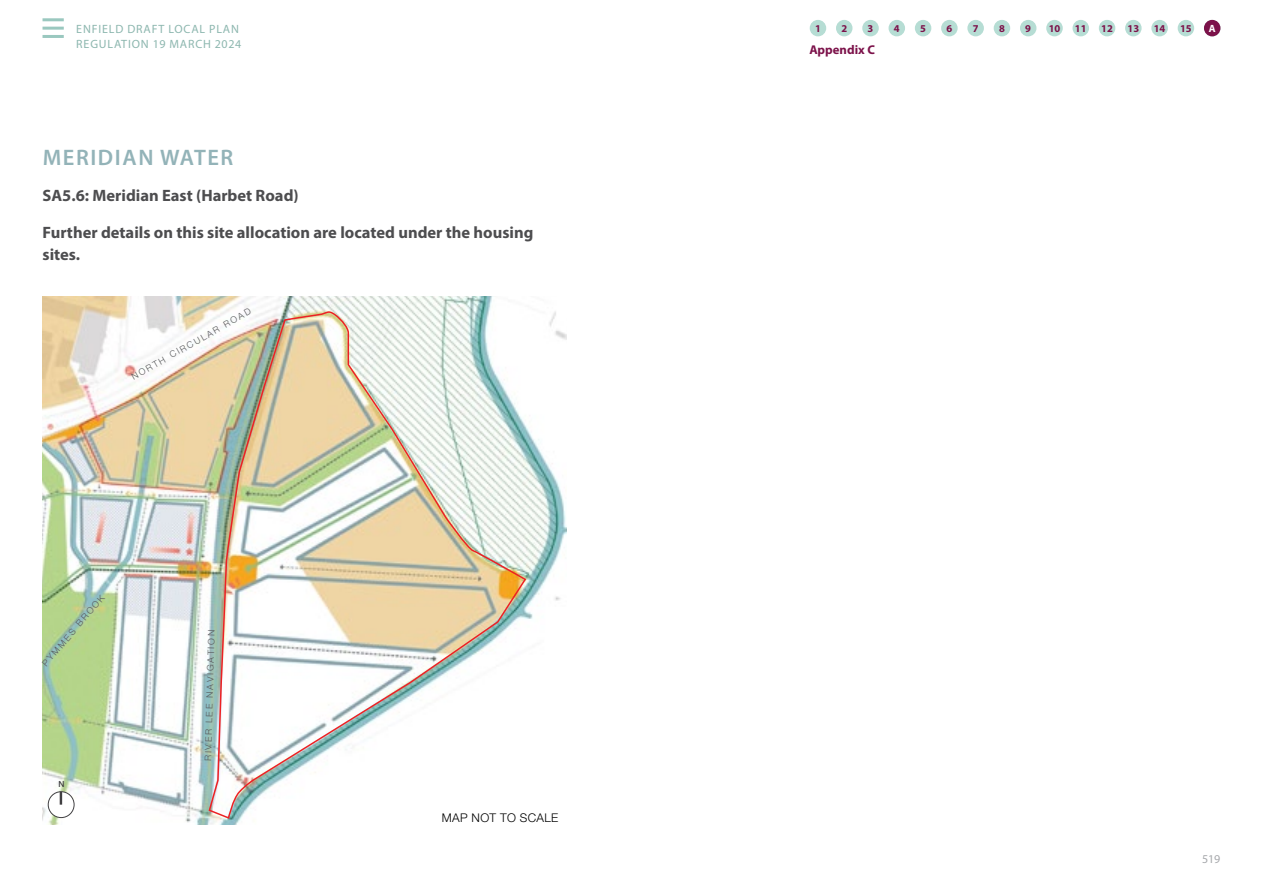
<style>
.page{position:relative;width:1263px;height:893px;background:#fff}
.page>*{position:absolute;margin:0;border:0;box-sizing:border-box;transform-origin:0 0}
.t1{font:600 22.5px "Myriad Pro";letter-spacing:.07em;color:#93b3b8}
.t2{font:700 16.5px/22px "Myriad Pro";color:#4d4d4f}
.t3{font:700 12.75px "Myriad Pro";color:#7c124a}
.t4{font:12px "Myriad Pro";letter-spacing:.07em;color:#8db7af}
.t5{font:300 12px "Helvetica Neue";color:#000}
.t6{font:12px "Myriad Pro";color:#a7a9ac}
.t7{font:700 10.5px "Myriad Pro";color:#7c124a}
.t8{font:700 10.5px "Myriad Pro";color:#fff}
.t9{font:300 9px "Helvetica Neue";color:#58595b}
.t10{font:500 8.4px "Helvetica Neue";color:#414042}
</style>
<div class="page">
<img style="left:43px;top:297px;width:523px;height:528px">
<div style="left:48px;top:792px;width:26px;height:26px;background:#fff;border-radius:50%"></div>
<div style="left:48px;top:791px;width:26px;height:27px;border:1px solid #414042;border-radius:50%"></div>
<svg style="left:60px;top:792px;width:2px;height:13px"></svg>
<div style="left:429px;top:810px;width:137px;height:15px;background:#fff"></div>
<img style="left:208px;top:309px;width:319px;height:511px">
<div style="left:810px;top:20px;width:16px;height:16px;background:#b6ddd4;border-radius:50%"></div>
<div style="left:836px;top:20px;width:16px;height:16px;background:#b6ddd4;border-radius:50%"></div>
<div style="left:862px;top:20px;width:17px;height:16px;background:#b6ddd4;border-radius:50%"></div>
<div style="left:888px;top:20px;width:17px;height:16px;background:#b6ddd4;border-radius:50%"></div>
<div style="left:915px;top:20px;width:16px;height:16px;background:#b6ddd4;border-radius:50%"></div>
<div style="left:967px;top:20px;width:17px;height:16px;background:#b6ddd4;border-radius:50%"></div>
<div style="left:994px;top:20px;width:16px;height:16px;background:#b6ddd4;border-radius:50%"></div>
<div style="left:1020px;top:20px;width:16px;height:16px;background:#b6ddd4;border-radius:50%"></div>
<div style="left:1046px;top:20px;width:17px;height:16px;background:#b6ddd4;border-radius:50%"></div>
<div style="left:1072px;top:20px;width:17px;height:16px;background:#b6ddd4;border-radius:50%"></div>
<div style="left:1099px;top:20px;width:16px;height:16px;background:#b6ddd4;border-radius:50%"></div>
<div style="left:1125px;top:20px;width:16px;height:16px;background:#b6ddd4;border-radius:50%"></div>
<div style="left:1151px;top:20px;width:17px;height:16px;background:#b6ddd4;border-radius:50%"></div>
<div style="left:1178px;top:20px;width:16px;height:16px;background:#b6ddd4;border-radius:50%"></div>
<div style="left:941px;top:20px;width:17px;height:16px;background:#b6ddd4;border-radius:50%"></div>
<hr style="left:43px;top:18px;width:21px;height:3px;background:#9ac8bf">
<hr style="left:43px;top:27px;width:21px;height:3px;background:#9ac8bf">
<hr style="left:43px;top:35px;width:21px;height:3px;background:#9ac8bf">
<div style="left:1204px;top:20px;width:16px;height:16px;background:#7c124a;border-radius:50%"></div>
<svg style="left:206px;top:704px;width:7px;height:18px"></svg>
<p class="t4" style="left:76px;top:22px;width:101px">ENFIELD DRAFT LOCA</p>
<p class="t4" style="left:200px;top:22px;width:41px">L PLAN</p>
<p class="t7" style="left:815px;top:21px;width:7px">1</p>
<p class="t7" style="left:841px;top:21px;width:7px">2</p>
<p class="t7" style="left:868px;top:21px;width:7px">3</p>
<p class="t7" style="left:894px;top:21px;width:7px">4</p>
<p class="t7" style="left:920px;top:21px;width:7px">5</p>
<p class="t7" style="left:946px;top:21px;width:7px">6</p>
<p class="t7" style="left:973px;top:21px;width:7px">7</p>
<p class="t7" style="left:999px;top:21px;width:7px">8</p>
<p class="t7" style="left:1025px;top:21px;width:7px">9</p>
<p class="t7" style="left:1049px;top:21px;width:13px">10</p>
<p class="t7" style="left:1075px;top:21px;width:13px">11</p>
<p class="t7" style="left:1101px;top:21px;width:13px">12</p>
<p class="t7" style="left:1127px;top:21px;width:13px">13</p>
<p class="t7" style="left:1154px;top:21px;width:13px">14</p>
<p class="t7" style="left:1180px;top:21px;width:13px">15</p>
<p class="t4" style="left:76px;top:36px;width:166px">REGULATION 19 MARCH 2024</p>
<p class="t3" style="left:809px;top:41px;width:67px">Appendix C</p>
<p class="t8" style="left:1209px;top:21px;width:8px">A</p>
<h1 class="t1" style="left:43px;top:143px;width:133px">MERIDIAN WATE</h1>
<h1 class="t1" style="left:221px;top:143px;width:14px">R</h1>
<p class="t2" style="left:43px;top:184px;width:258px">SA5.6: Meridian East (Harbet Road)</p>
<p class="t2" style="left:43px;top:221px;width:492px">Further details on this site allocation are located under the housing sites.</p>
<p class="t9" style="left:129px;top:372px;width:137px;rotate:-29deg">NORTH CIRCULAR ROAD</p>
<p class="t9" style="left:74px;top:622px;width:7px;rotate:-49deg">BROOK</p>
<p class="t9" style="left:40px;top:661px;width:9px;rotate:-49deg">PYMMES</p>
<p class="t10" style="left:59px;top:779px;width:8px">N</p>
<p class="t9" style="left:204px;top:698px;width:7px;rotate:-88deg">NAVIGATION</p>
<p class="t9" style="left:203px;top:761px;width:6px;rotate:-88deg">RIVER</p>
<p class="t5" style="left:442px;top:811px;width:39px">MAP NOT</p>
<p class="t5" style="left:500px;top:811px;width:29px">TO SCALE</p>
<p class="t6" style="left:1202px;top:852px;width:20px">519</p>
</div>
